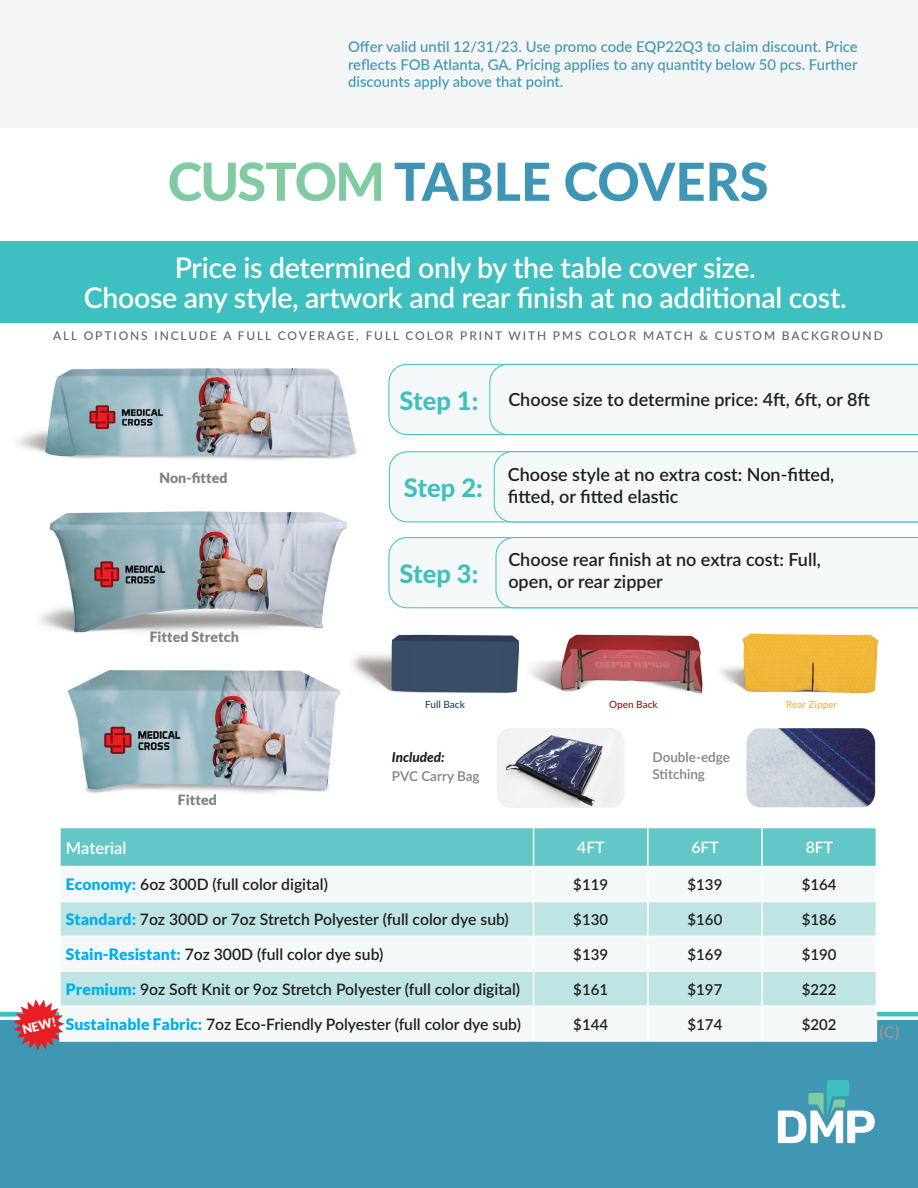
<style>
.page{position:relative;width:918px;height:1188px;background:#fff}
.page>*{position:absolute;margin:0;border:0;box-sizing:border-box;transform-origin:0 0}
.t1{font:800 52.5px "Lato";letter-spacing:-.02em;color:#3e96b4}
.t2{font:600 28.5px/30px "Lato";letter-spacing:-.01em;color:#fff;text-align:center}
.t3{font:800 25.5px "Lato";color:#3dc0bf}
.t4{font:600 18px/21.6px "Lato";color:#231f20}
.t5{font:600 16.5px "Lato";color:#fff}
.t6{font:700 16.5px "Lato";color:#939598}
.t7{font:600 15.75px "Lato";color:#231f20}
.t8{font:600 15.75px "Lato";color:#fff}
.t9{font:600 15px "Lato";color:#231f20}
.t10{font:500 14.85px/17.9px "Lato";color:#3f97b4;text-align:justify}
.t11{font:900 14.1px "Lato";color:#808285}
.t12{font:600 13.5px/16.2px "Lato";color:#808285}
.t13{font:italic 800 13.5px "Lato";color:#231f20}
.t14{font:900 12.6px "Lato";color:#fff}
.t15{font:500 12px "Lato";letter-spacing:.155em;color:#636366}
.t16{font:600 10.05px "Lato";color:#f5bc3d}
.t17{font:600 10.05px "Lato";color:#3a4e66}
.t18{font:600 10.05px "Lato";color:#95272a}
.s1{color:#82cba1}
.s2{font-weight:800;font-size:25.5px;color:#3dc0bf}
.s3{font-weight:900;color:#00aeef}
</style>
<div class="page">
<div style="left:0;top:0;width:918px;height:127px;background:#f4f5f5"></div>
<hr style="left:0;top:1012px;width:918px;height:4px;background:#3dc0bf">
<div style="left:0;top:1020px;width:918px;height:168px;background:#3f97b4"></div>
<svg style="left:778px;top:1080px;width:97px;height:63px"></svg>
<img style="left:67px;top:670px;width:273px;height:123px">
<img style="left:18px;top:369px;width:339px;height:91px">
<img style="left:40px;top:486px;width:349px;height:147px">
<div style="left:61px;top:828px;width:815px;height:38px;background:#63c7c7"></div>
<div style="left:64px;top:1012px;width:812px;height:28px;background:#f5f8f9"></div>
<svg style="left:61px;top:902px;width:815px;height:103px;fill:#bee4e4"></svg>
<hr style="left:59px;top:936px;width:475px;height:1px;background:#fff">
<hr style="left:534px;top:936px;width:114px;height:1px;background:#fff">
<hr style="left:648px;top:936px;width:114px;height:1px;background:#fff">
<hr style="left:762px;top:936px;width:114px;height:1px;background:#fff">
<hr style="left:61px;top:970px;width:473px;height:2px;background:#fff">
<hr style="left:534px;top:970px;width:114px;height:2px;background:#fff">
<hr style="left:648px;top:970px;width:114px;height:2px;background:#fff">
<hr style="left:762px;top:970px;width:114px;height:2px;background:#fff">
<hr style="left:59px;top:1040px;width:475px;height:2px;background:#fff">
<hr style="left:534px;top:1040px;width:114px;height:2px;background:#fff">
<hr style="left:648px;top:1040px;width:114px;height:2px;background:#fff">
<hr style="left:762px;top:1040px;width:115px;height:2px;background:#fff">
<hr style="left:533px;top:828px;width:1px;height:38px;background:#fff">
<hr style="left:647px;top:828px;width:2px;height:38px;background:#fff">
<hr style="left:761px;top:828px;width:2px;height:38px;background:#fff">
<hr style="left:533px;top:902px;width:1px;height:34px;background:#fff">
<hr style="left:647px;top:902px;width:2px;height:34px;background:#fff">
<hr style="left:761px;top:902px;width:2px;height:34px;background:#fff">
<hr style="left:533px;top:937px;width:1px;height:33px;background:#fff">
<hr style="left:647px;top:937px;width:2px;height:33px;background:#fff">
<hr style="left:761px;top:937px;width:2px;height:33px;background:#fff">
<hr style="left:533px;top:972px;width:1px;height:33px;background:#fff">
<hr style="left:647px;top:972px;width:2px;height:33px;background:#fff">
<hr style="left:761px;top:972px;width:2px;height:33px;background:#fff">
<hr style="left:533px;top:1007px;width:1px;height:33px;background:#fff">
<hr style="left:647px;top:1007px;width:2px;height:33px;background:#fff">
<hr style="left:761px;top:1007px;width:2px;height:33px;background:#fff">
<hr style="left:876px;top:1006px;width:1px;height:34px;background:#fff">
<div style="left:389px;top:364px;width:529px;height:71px;background:#f5f8f9"></div>
<div style="left:389px;top:451px;width:529px;height:71px;background:#f5f8f9"></div>
<div style="left:389px;top:537px;width:529px;height:71px;background:#f5f8f9"></div>
<img style="left:497px;top:729px;width:127px;height:79px">
<img style="left:746px;top:729px;width:130px;height:79px">
<img style="left:352px;top:634px;width:167px;height:59px">
<img style="left:340px;top:627px;width:52px;height:17px">
<img style="left:530px;top:634px;width:173px;height:60px">
<img style="left:720px;top:633px;width:159px;height:61px">
<div style="left:0;top:241px;width:918px;height:82px;background:#3dc0bf"></div>
<svg style="left:13px;top:999px;width:51px;height:51px"></svg>
<p class="t10" style="left:348px;top:37px;width:511px">Offer valid until 12/31/23. Use promo code EQP22Q3 to claim discount. Price reflects FOB Atlanta, GA. Pricing applies to any quantity below 50 pcs. Further discounts apply above that point.</p>
<h1 class="t1" style="left:168px;top:143px;width:602px"><span class="s1">CUSTOM</span> TABLE COVERS</h1>
<h2 class="t2" style="left:84px;top:252px;width:765px">Price is determined only by the table cover size.<br>Choose any style, artwork and rear finish at no additional cost.</h2>
<p class="t15" style="left:53px;top:327px;width:831px">ALL OPTIONS INCLUDE A FULL COVERAGE, FULL COLOR PRINT WITH PMS COLOR MATCH &amp; CUSTOM BACKGROUND</p>
<p class="t11" style="left:159px;top:470px;width:70px">Non-fitted</p>
<p class="t11" style="left:150px;top:629px;width:91px">Fitted Stretch</p>
<p class="t4" style="left:400px;top:388px;width:472px"><span class="s2">Step 1:</span> Choose size to determine price: 4ft, 6ft, or 8ft</p>
<h3 class="t3" style="left:404px;top:469px;width:80px">Step 2:</h3>
<p class="t4" style="left:508px;top:463px;width:328px">Choose style at no extra cost: Non-fitted, fitted, or fitted elastic</p>
<h3 class="t3" style="left:400px;top:555px;width:80px">Step 3:</h3>
<p class="t4" style="left:508px;top:548px;width:314px">Choose rear finish at no extra cost: Full, open, or rear zipper</p>
<p class="t17" style="left:425px;top:697px;width:41px">Full Back</p>
<p class="t18" style="left:609px;top:697px;width:50px">Open Back</p>
<p class="t16" style="left:786px;top:697px;width:53px">Rear Zipper</p>
<p class="t11" style="left:178px;top:791px;width:41px">Fitted</p>
<p class="t13" style="left:392px;top:748px;width:54px">Included:</p>
<p class="t12" style="left:392px;top:767px;width:89px">PVC Carry Bag</p>
<p class="t12" style="left:653px;top:749px;width:79px">Double-edge<br>Stitching</p>
<p class="t14" style="left:21px;top:1023px;width:36px;rotate:-14deg">NEW!</p>
<p class="t5" style="left:66px;top:836px;width:62px">Material</p>
<p class="t8" style="left:577px;top:836px;width:29px">4FT</p>
<p class="t8" style="left:691px;top:836px;width:29px">6FT</p>
<p class="t8" style="left:806px;top:836px;width:29px">8FT</p>
<p class="t7" style="left:66px;top:873px;width:264px"><span class="s3">Economy:</span> 6oz 300D (full color digital)</p>
<p class="t9" style="left:573px;top:874px;width:36px">$119</p>
<p class="t9" style="left:688px;top:874px;width:36px">$139</p>
<p class="t9" style="left:802px;top:874px;width:36px">$164</p>
<p class="t7" style="left:66px;top:908px;width:444px"><span class="s3">Standard:</span> 7oz 300D or 7oz Stretch Polyester (full color dye sub)</p>
<p class="t9" style="left:573px;top:909px;width:36px">$130</p>
<p class="t9" style="left:688px;top:909px;width:36px">$160</p>
<p class="t9" style="left:802px;top:909px;width:36px">$186</p>
<p class="t7" style="left:66px;top:943px;width:319px"><span class="s3">Stain-Resistant:</span> 7oz 300D (full color dye sub)</p>
<p class="t9" style="left:573px;top:943px;width:36px">$139</p>
<p class="t9" style="left:688px;top:943px;width:36px">$169</p>
<p class="t9" style="left:802px;top:943px;width:36px">$190</p>
<p class="t7" style="left:66px;top:978px;width:456px"><span class="s3">Premium:</span> 9oz Soft Knit or 9oz Stretch Polyester (full color digital)</p>
<p class="t9" style="left:573px;top:978px;width:36px">$161</p>
<p class="t9" style="left:688px;top:978px;width:36px">$197</p>
<p class="t9" style="left:802px;top:978px;width:36px">$222</p>
<p class="t7" style="left:66px;top:1013px;width:457px"><span class="s3">Sustainable Fabric:</span> 7oz Eco-Friendly Polyester (full color dye sub)</p>
<p class="t9" style="left:573px;top:1013px;width:36px">$144</p>
<p class="t9" style="left:688px;top:1013px;width:36px">$174</p>
<p class="t9" style="left:802px;top:1013px;width:36px">$202</p>
<p class="t6" style="left:879px;top:1022px;width:22px">(C)</p>
</div>
